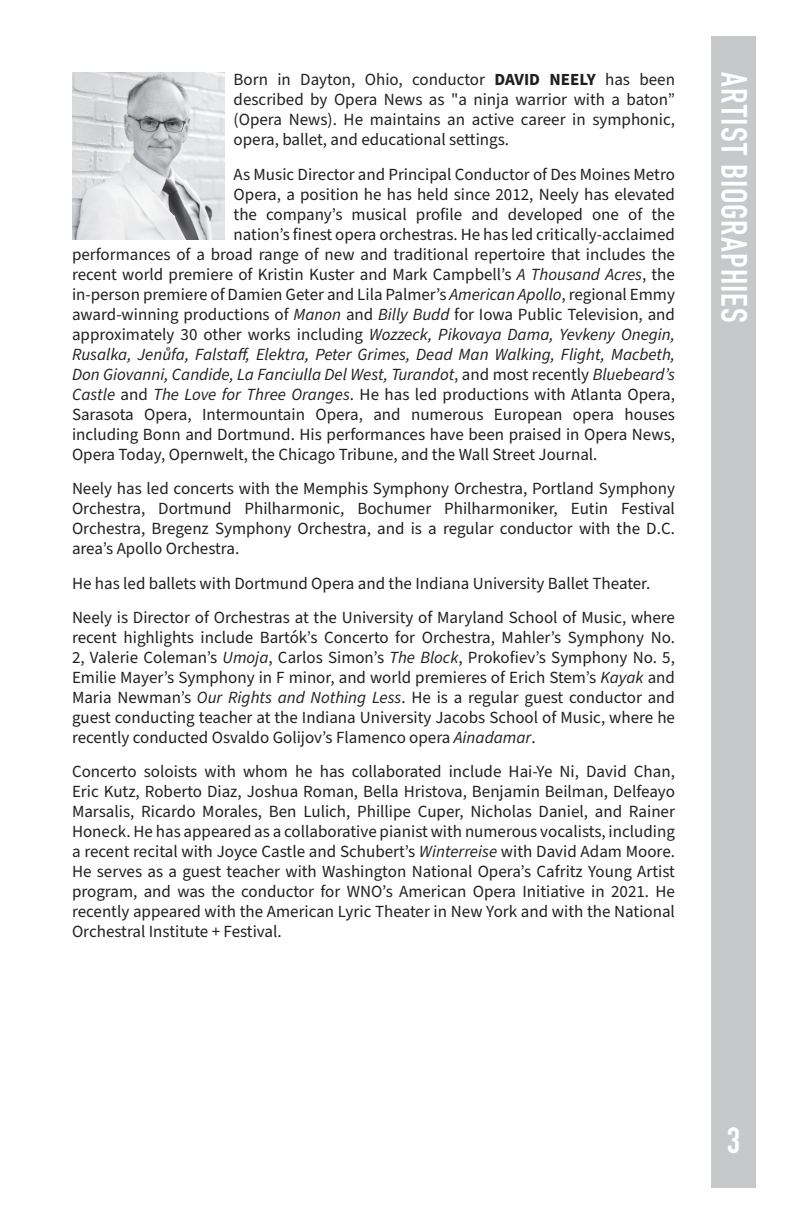
<style>
.page{position:relative;width:792px;height:1224px;background:#fff}
.page>*{position:absolute;margin:0;border:0;box-sizing:border-box;transform-origin:0 0}
.Headings{font:700 36px "DIN Condensed";letter-spacing:.025em;color:#fff}
.t1{font:17px/20px "Source Sans Pro";color:#231f20;text-align:justify}
.t2{font:italic 17px "Source Sans Pro";color:#231f20}
.s1{font-weight:700}
.s2{font-style:italic}
.s3{font-style:normal}
</style>
<div class="page">
<div style="left:711px;top:36px;width:45px;height:1152px;background:#c7c8ca"></div>
<img style="left:72px;top:72px;width:153px;height:168px">
<p class="t1" style="left:234px;top:70px;width:443px">Born in Dayton, Ohio, conductor <span class="s1">DAVID NEELY</span> has been described by Opera News as "a ninja warrior with a baton” (Opera News). He maintains an active career in symphonic, opera, ballet, and educational settings.</p>
<p class="t1" style="left:234px;top:165px;width:443px">As Music Director and Principal Conductor of Des Moines Metro</p>
<p class="t1" style="left:234px;top:185px;width:443px">Opera, a position he has held since 2012, Neely has elevated</p>
<p class="t1" style="left:234px;top:205px;width:443px">the company’s musical profile and developed one of the</p>
<p class="t1" style="left:234px;top:225px;width:443px">nation’s finest opera orchestras. He has led critically-acclaimed</p>
<p class="t1" style="left:72px;top:245px;width:605px">performances of a broad range of new and traditional repertoire that includes the</p>
<p class="t1" style="left:72px;top:265px;width:605px">recent world premiere of Kristin Kuster and Mark Campbell’s <span class="s2">A Thousand Acres</span>, the</p>
<p class="t1" style="left:72px;top:285px;width:605px">in-person premiere of Damien Geter and Lila Palmer’s <span class="s2">American Apollo</span>, regional Emmy</p>
<p class="t1" style="left:72px;top:305px;width:604px">award-winning productions of <span class="s2">Manon</span> and <span class="s2">Billy Budd</span> for Iowa Public Television, and</p>
<p class="t2" style="left:72px;top:323px;width:605px"><span class="s3">approximately 30 other works including</span> Wozzeck, Pikovaya Dama, Yevkeny Onegin,</p>
<p class="t2" style="left:72px;top:343px;width:605px">Rusalka, Jenůfa, Falstaff, Elektra, Peter Grimes, Dead Man Walking, Flight, Macbeth,</p>
<p class="t2" style="left:72px;top:363px;width:605px">Don Giovanni, Candide, La Fanciulla Del West, Turandot<span class="s3">, and most recently</span> Bluebeard’s</p>
<p class="t1" style="left:72px;top:385px;width:605px"><span class="s2">Castle</span> and <span class="s2">The Love for Three Oranges</span>. He has led productions with Atlanta Opera,</p>
<p class="t1" style="left:72px;top:405px;width:604px">Sarasota Opera, Intermountain Opera, and numerous European opera houses</p>
<p class="t1" style="left:72px;top:425px;width:605px">including Bonn and Dortmund. His performances have been praised in Opera News,</p>
<p class="t1" style="left:72px;top:445px;width:527px">Opera Today, Opernwelt, the Chicago Tribune, and the Wall Street Journal.</p>
<p class="t1" style="left:72px;top:479px;width:605px">Neely has led concerts with the Memphis Symphony Orchestra, Portland Symphony Orchestra, Dortmund Philharmonic, Bochumer Philharmoniker, Eutin Festival Orchestra, Bregenz Symphony Orchestra, and is a regular conductor with the D.C. area’s Apollo Orchestra.</p>
<p class="t1" style="left:72px;top:574px;width:580px">He has led ballets with Dortmund Opera and the Indiana University Ballet Theater.</p>
<p class="t1" style="left:72px;top:608px;width:605px">Neely is Director of Orchestras at the University of Maryland School of Music, where recent highlights include Bartók’s Concerto for Orchestra, Mahler’s Symphony No.<br>2, Valerie Coleman’s <span class="s2">Umoja</span>, Carlos Simon’s <span class="s2">The Block</span>, Prokofiev’s Symphony No. 5, Emilie Mayer’s Symphony in F minor, and world premieres of Erich Stem’s <span class="s2">Kayak</span> and Maria Newman’s <span class="s2">Our Rights and Nothing Less</span>. He is a regular guest conductor and guest conducting teacher at the Indiana University Jacobs School of Music, where he recently conducted Osvaldo Golijov’s Flamenco opera <span class="s2">Ainadamar</span>.</p>
<p class="t1" style="left:72px;top:762px;width:605px">Concerto soloists with whom he has collaborated include Hai-Ye Ni, David Chan, Eric Kutz, Roberto Diaz, Joshua Roman, Bella Hristova, Benjamin Beilman, Delfeayo Marsalis, Ricardo Morales, Ben Lulich, Phillipe Cuper, Nicholas Daniel, and Rainer Honeck. He has appeared as a collaborative pianist with numerous vocalists, including a recent recital with Joyce Castle and Schubert’s <span class="s2">Winterreise</span> with David Adam Moore.<br>He serves as a guest teacher with Washington National Opera’s Cafritz Young Artist program, and was the conductor for WNO’s American Opera Initiative in 2021. He recently appeared with the American Lyric Theater in New York and with the National Orchestral Institute + Festival.</p>
<p class="Headings" style="left:758px;top:72px;width:252px;rotate:90deg">ARTIST BIOGRAPHIES</p>
<h1 class="Headings" style="left:727px;top:1116px;width:15px">3</h1>
</div>
